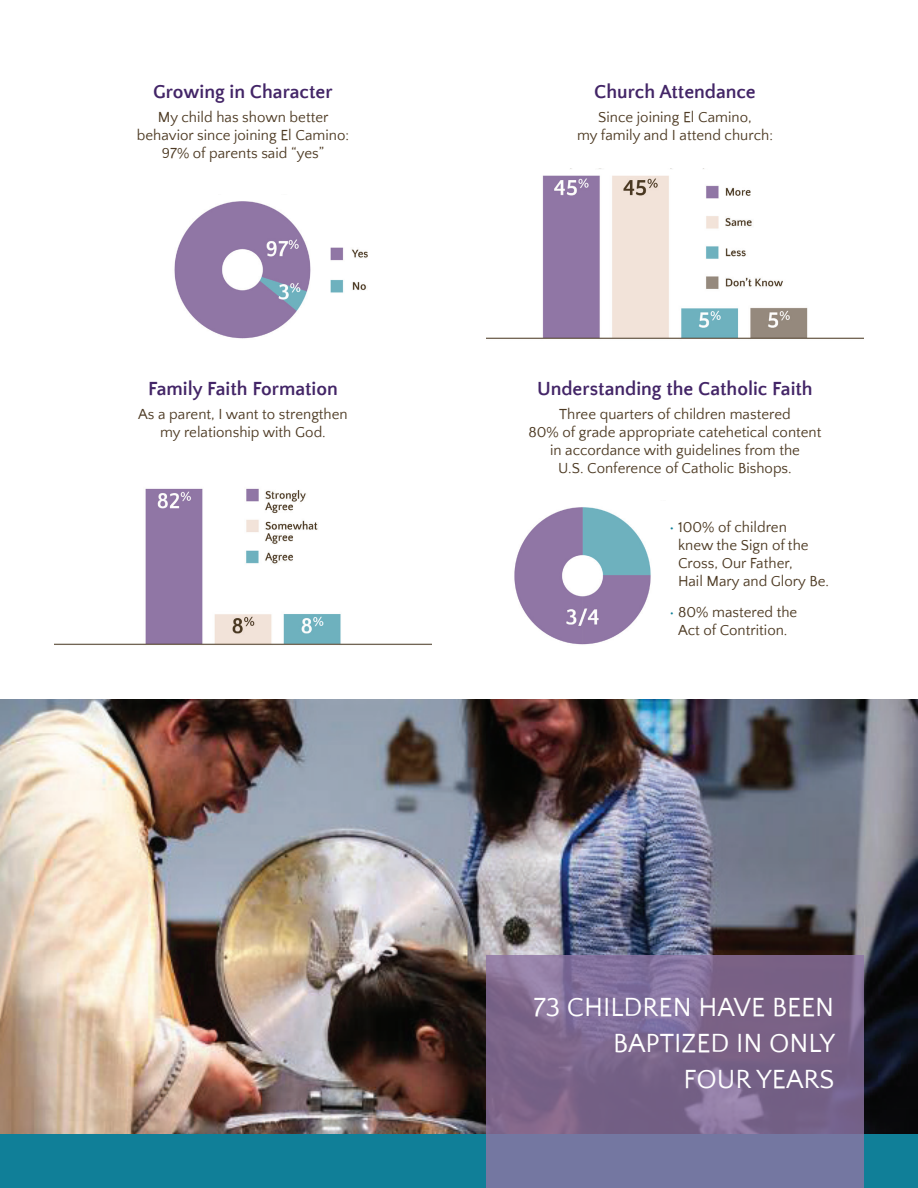
<style>
.page{position:relative;width:918px;height:1188px;background:#fff}
.page>*{position:absolute;margin:0;border:0;box-sizing:border-box;transform-origin:0 0}
.t1{font:27px/36px "Quattrocento Sans";color:#fff;text-align:right}
.t2{font:700 19.5px "Quattrocento Sans";color:#432567}
.t3{font:15px/18px "Quattrocento Sans";color:#4d3a23;text-align:center}
.s1{font-weight:700;color:#107f98}
.s2{color:#107f98}
</style>
<div class="page">
<img style="left:0;top:699px;width:918px;height:435px">
<div style="left:0;top:1134px;width:918px;height:54px;background:#107f98"></div>
<svg style="left:486px;top:955px;width:378px;height:233px;background:#7b6b92"></svg>
<img style="left:54px;top:488px;width:378px;height:157px">
<img style="left:174px;top:201px;width:194px;height:138px">
<img style="left:514px;top:507px;width:137px;height:138px">
<img style="left:486px;top:175px;width:378px;height:164px">
<h2 class="t2" style="left:153px;top:81px;width:181px">Growing in Character</h2>
<p class="t3" style="left:137px;top:109px;width:214px">My child has shown better behavior since joining El Camino:<br>97% of parents said “yes”</p>
<h2 class="t2" style="left:148px;top:378px;width:191px">Family Faith Formation</h2>
<p class="t3" style="left:138px;top:406px;width:211px">As a parent, I want to strengthen my relationship with God.</p>
<h2 class="t2" style="left:594px;top:81px;width:163px">Church Attendance</h2>
<p class="t3" style="left:577px;top:109px;width:197px">Since joining El Camino,<br>my family and I attend church:</p>
<h2 class="t2" style="left:537px;top:378px;width:277px">Understanding the Catholic Faith</h2>
<p class="t3" style="left:529px;top:406px;width:294px">Three quarters of children mastered<br>80% of grade appropriate catehetical content in accordance with guidelines from the<br>U.S. Conference of Catholic Bishops.</p>
<p class="t3" style="left:678px;top:518px;width:152px;text-align:left;text-indent:-9px"><span class="s1">•</span> 100% of children<br>knew the Sign of the<br>Cross, Our Father,<br>Hail Mary and Glory Be.</p>
<p class="t3" style="left:670px;top:604px;width:129px"><span class="s2">•</span> 80% mastered the<br>Act of Contrition.</p>
<h1 class="t1" style="left:533px;top:991px;width:303px">73 CHILDREN HAVE BEEN<br>BAPTIZED IN ONLY<br>FOUR YEARS</h1>
</div>
